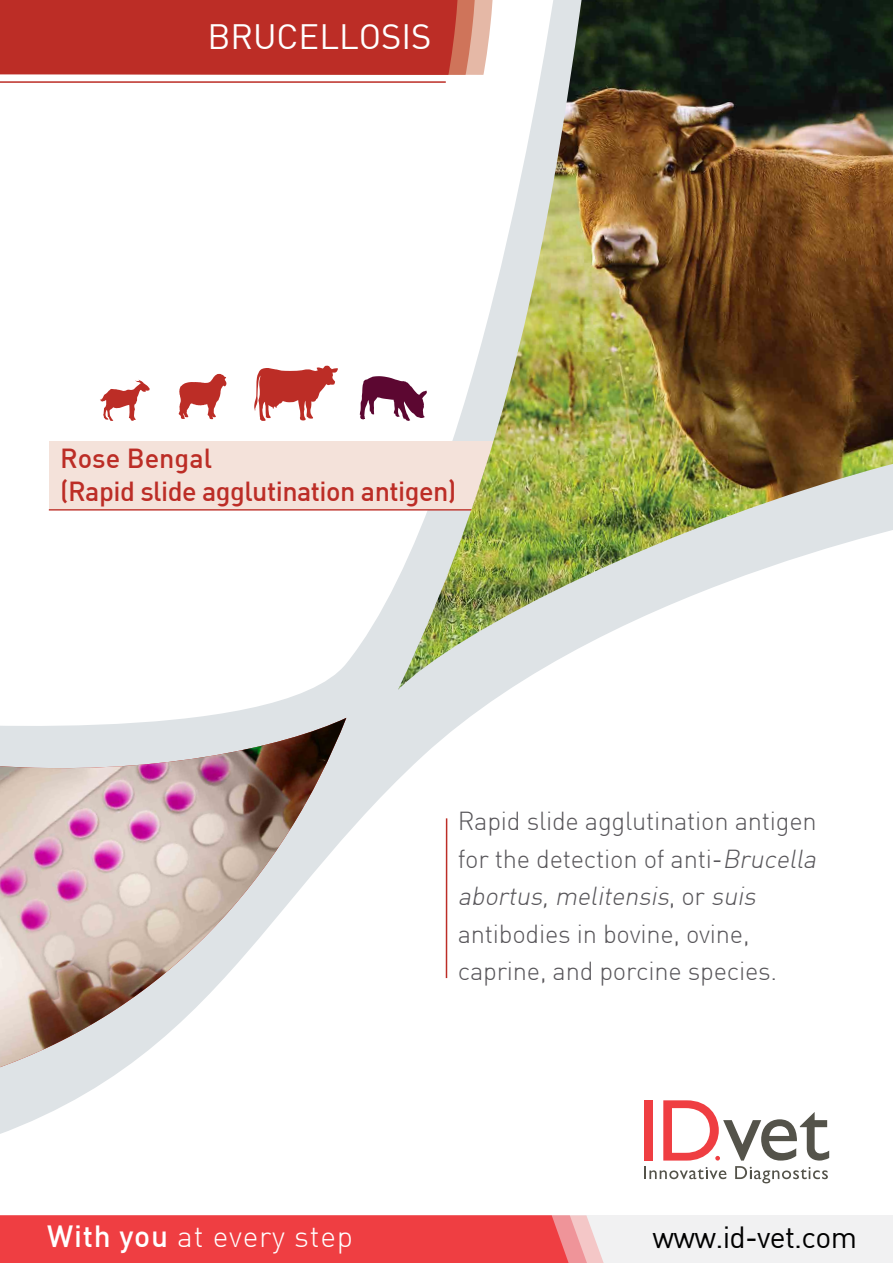
<style>
.page{position:relative;width:893px;height:1263px;background:#fff}
.page>*{position:absolute;margin:0;border:0;box-sizing:border-box;transform-origin:0 0}
.t1{font:34.5px "DIN";color:#fff}
.t2{font:300 30px "DIN";letter-spacing:.025em;color:#fff}
.t3{font:30px "DIN";letter-spacing:-.025em;color:#000}
.t4{font:500 27px/33px "DIN";letter-spacing:-.02em;color:#bc2d26}
.t5{font:300 25.5px/37.5px "DIN";letter-spacing:-.01em;color:#58565a}
.s1{font-style:italic}
.s2{font-weight:500}
</style>
<div class="page">
<svg style="left:0;top:579px;width:830px;height:605px"></svg>
<svg style="left:644px;top:1166px;width:82px;height:13px"></svg>
<svg style="left:735px;top:1166px;width:93px;height:17px"></svg>
<div style="left:644px;top:1100px;width:9px;height:60px;background:#ef3e42"></div>
<svg style="left:663px;top:1100px;width:166px;height:60px"></svg>
<div style="left:462px;top:1215px;width:431px;height:48px;background:#f1f1f2"></div>
<svg style="left:0;top:1215px;width:604px;height:48px;background:#ef474b"></svg>
<svg style="left:254px;top:366px;width:84px;height:55px"></svg>
<svg style="left:179px;top:374px;width:47px;height:45px"></svg>
<svg style="left:100px;top:380px;width:50px;height:41px"></svg>
<div style="left:0;top:0;width:398px;height:75px;background:#bc2d26"></div>
<hr style="left:0;top:81px;width:446px;height:2px;background:#bc2d26">
<svg style="left:0;top:653px;width:408px;height:417px"></svg>
<img style="left:0;top:718px;width:346px;height:349px">
<div style="left:49px;top:441px;width:655px;height:69px;background:#f4e2da"></div>
<hr style="left:49px;top:509px;width:655px;height:1px;background:#bc2d26">
<img style="left:398px;top:0;width:495px;height:690px">
<hr style="left:446px;top:818px;width:1px;height:160px;background:#bc2d26">
<svg style="left:360px;top:376px;width:67px;height:45px"></svg>
<h1 class="t1" style="left:207px;top:15px;width:226px">BRUCELLOSIS</h1>
<p class="t4" style="left:60px;top:441px;width:398px">Rose Bengal<br>(Rapid slide agglutination antigen)</p>
<p class="t5" style="left:458px;top:802px;width:365px">Rapid slide agglutination antigen for the detection of anti-<span class="s1">Brucella abortus,melitensis</span>, o r <span class="s1">suis </span>antibodies in bovine, ovine, caprine, and porcine species.</p>
<p class="t2" style="left:47px;top:1217px;width:307px"><span class="s2">With you</span> at every step</p>
<p class="t3" style="left:652px;top:1218px;width:206px">www.id-vet.com</p>
</div>
